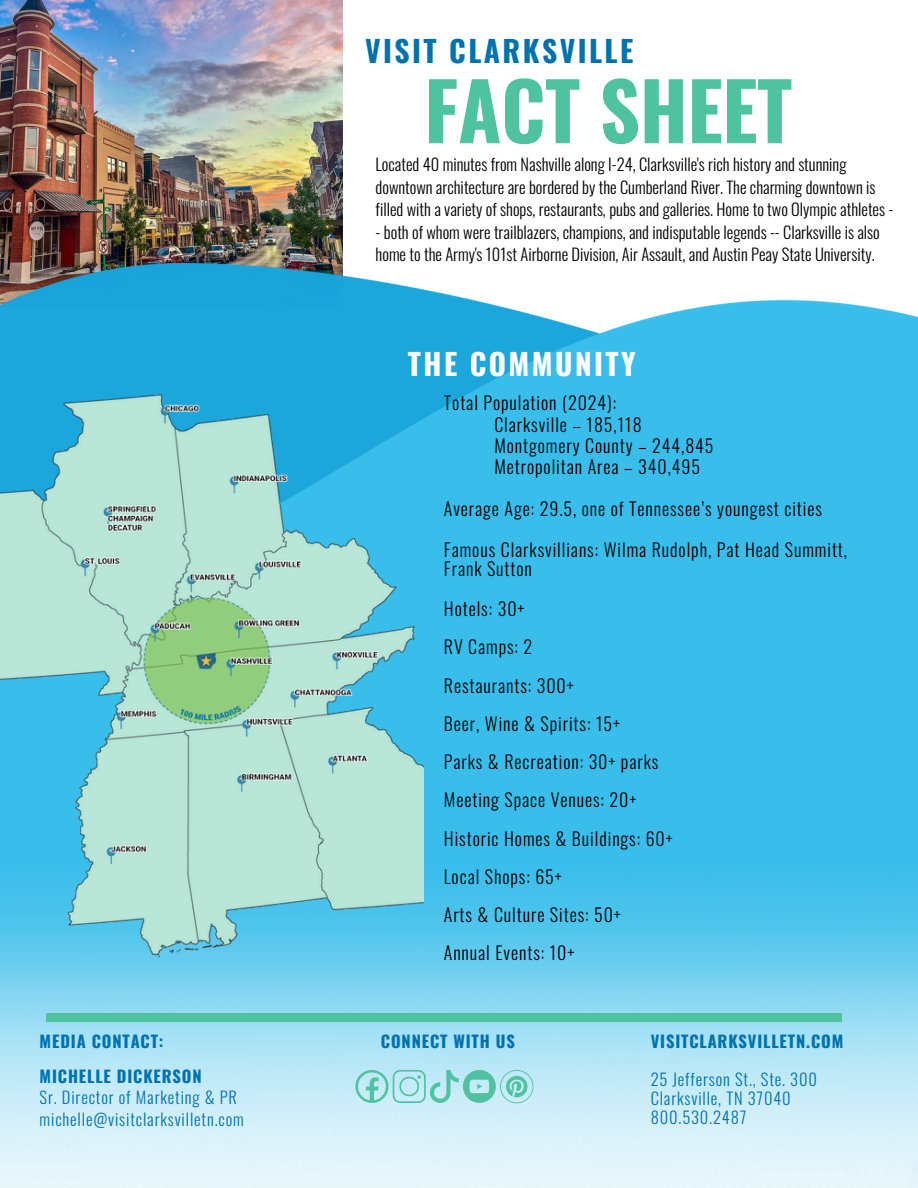
<style>
.page{position:relative;width:918px;height:1188px;background:#fff}
.page>*{position:absolute;margin:0;border:0;box-sizing:border-box;transform-origin:0 0}
.t1{font:700 79.05px "Oswald";letter-spacing:-.005em;color:#4fc2a0}
.t2{font:700 29.7px "Oswald";letter-spacing:.08em;color:#0072ae}
.t3{font:700 29.7px "Oswald";letter-spacing:.08em;color:#fff}
.t4{font:300 18px/19.2px "Oswald";letter-spacing:.05em;color:#000}
.t5{font:300 16.5px/22.5px "Oswald";color:#000}
.t6{font:300 16.5px/19.2px "Oswald";letter-spacing:.05em;color:#0072ae}
.t7{font:700 16.5px/34.8px "Oswald";letter-spacing:.05em;color:#0072ae}
</style>
<div class="page">
<img style="left:0;top:0;width:343px;height:263px">
<img style="left:0;top:263px;width:918px;height:595px">
<img style="left:0;top:858px;width:918px;height:330px">
<img style="left:0;top:381px;width:424px;height:585px">
<svg style="left:355px;top:1070px;width:178px;height:33px;background:#9dddda"></svg>
<div style="left:47px;top:1014px;width:795px;height:7px;background:#4fc2a0"></div>
<p class="t7" style="left:40px;top:1023px;width:163px">MEDIA CONTACT:<br>MICHELLE DICKERSON</p>
<p class="t6" style="left:40px;top:1086px;width:206px;line-height:21.3px">Sr. Director of Marketing &amp; PR michelle@visitclarksvilletn.com</p>
<p class="t2" style="left:365px;top:27px;width:270px">VISIT CLARKSVILLE</p>
<p class="t1" style="left:424px;top:49px;width:370px">FACT SHEET</p>
<p class="t5" style="left:376px;top:153px;width:519px">Located 40 minutes from Nashville along I-24, Clarksville's rich history and stunning downtown architecture are bordered by the Cumberland River. The charming downtown is filled with a variety of shops, restaurants, pubs and galleries. Home to two Olympic athletes -</p>
<p class="t5" style="left:376px;top:220px;width:506px">- both of whom were trailblazers, champions, and indisputable legends -- Clarksville is also home to the Army's 101st Airborne Division, Air Assault, and Austin Peay State University.</p>
<p class="t3" style="left:408px;top:341px;width:229px">THE COMMUNITY</p>
<p class="t4" style="left:444px;top:393px;width:174px">Total Population (2024):</p>
<h2 class="t4" style="left:494px;top:414px;width:149px">Clarksville – 185,118</h2>
<h1 class="t4" style="left:494px;top:435px;width:221px">Montgomery County – 244,845</h1>
<p class="t4" style="left:494px;top:457px;width:207px">Metropolitan Area – 340,495</p>
<p class="t4" style="left:444px;top:498px;width:380px">Average Age: 29.5, one of Tennessee’s youngest cities</p>
<h2 class="t4" style="left:444px;top:539px;width:405px">Famous Clarksvillians: Wilma Rudolph, Pat Head Summitt,<br>Frank Sutton</h2>
<p class="t4" style="left:444px;top:598px;width:82px">Hotels: 30+</p>
<p class="t4" style="left:444px;top:637px;width:90px">RV Camps: 2</p>
<p class="t4" style="left:444px;top:675px;width:131px">Restaurants: 300+</p>
<p class="t4" style="left:444px;top:713px;width:178px">Beer, Wine &amp; Spirits: 15+</p>
<p class="t4" style="left:444px;top:751px;width:216px">Parks &amp; Recreation: 30+ parks</p>
<p class="t4" style="left:444px;top:790px;width:194px">Meeting Space Venues: 20+</p>
<p class="t4" style="left:444px;top:828px;width:230px">Historic Homes &amp; Buildings: 60+</p>
<p class="t4" style="left:444px;top:866px;width:119px">Local Shops: 65+</p>
<p class="t4" style="left:444px;top:904px;width:178px">Arts &amp; Culture Sites: 50+</p>
<p class="t4" style="left:444px;top:943px;width:132px">Annual Events: 10+</p>
<p class="t7" style="left:381px;top:1023px;width:135px">CONNECT WITH US</p>
<p class="t7" style="left:651px;top:1023px;width:194px">VISITCLARKSVILLETN.COM</p>
<p class="t6" style="left:651px;top:1069px;width:168px">25 Jefferson St., Ste. 300<br>Clarksville, TN 37040<br>800.530.2487</p>
</div>
